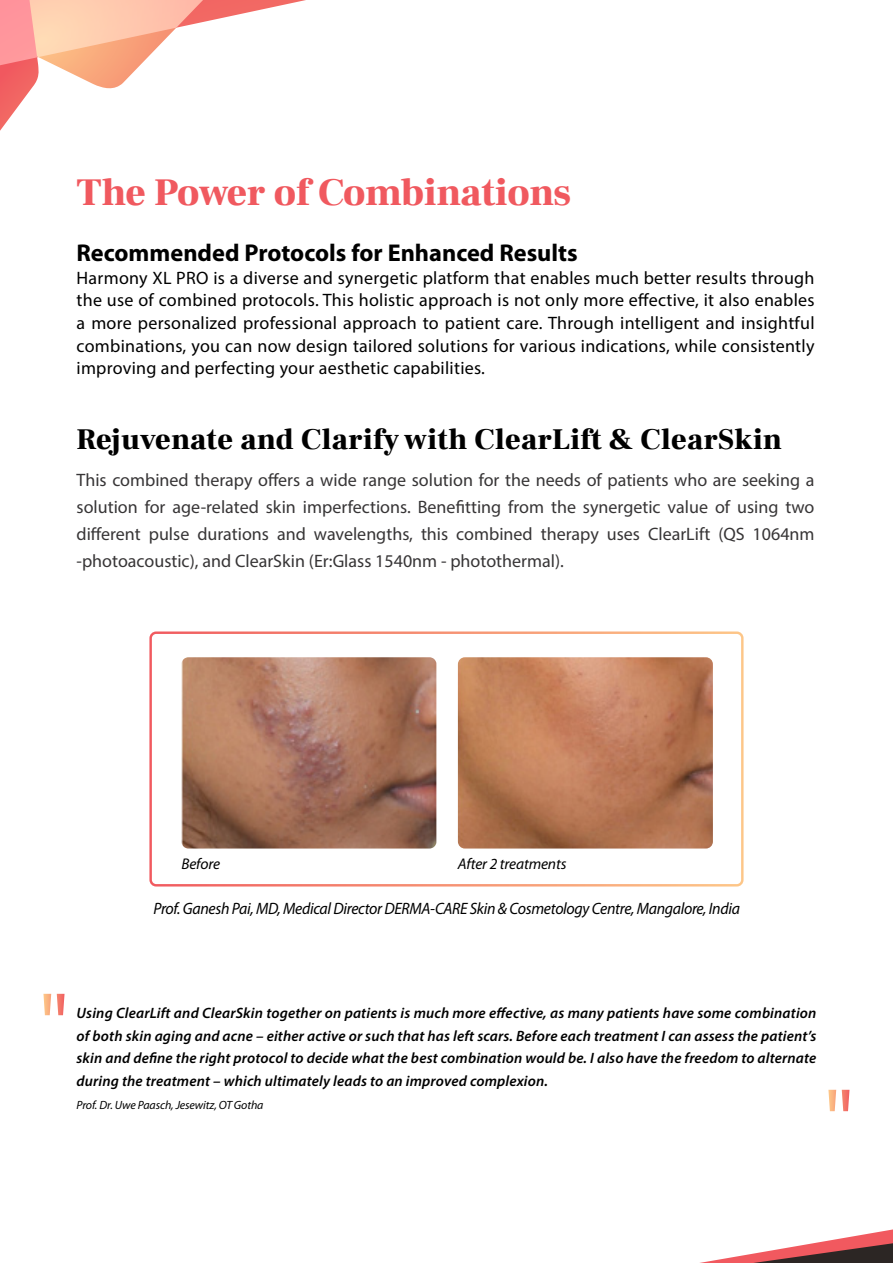
<style>
.page{position:relative;width:893px;height:1263px;background:#fff}
.page>*{position:absolute;margin:0;border:0;box-sizing:border-box;transform-origin:0 0}
.t1{font:900 39px "Frank Ruhl Libre";color:#f0595f}
.t2{font:900 30px "Frank Ruhl Libre";letter-spacing:.015em;color:#000}
.t3{font:700 24.3px "Myriad Pro";color:#000}
.t4{font:18px/22.5px "Myriad Pro";letter-spacing:.015em;color:#000;text-align:justify}
.t5{font:18px/27px "Myriad Pro";color:#373536;text-align:justify}
.t6{font:italic 16.5px "Myriad Pro";letter-spacing:-.02em;color:#000;scale:.96 1}
.t7{font:italic 15.45px "Myriad Pro";letter-spacing:-.01em;color:#000}
.t8{font:italic 600 15px/22.5px "Myriad Pro";letter-spacing:.01em;color:#000;text-align:justify}
.t9{font:italic 12px "Myriad Pro";letter-spacing:-.01em;color:#000}
</style>
<div class="page">
<svg style="left:700px;top:1229px;width:193px;height:34px"></svg>
<div style="left:149px;top:631px;width:594px;height:255px;border:2px solid #fff;border-radius:5px"></div>
<img style="left:181px;top:657px;width:255px;height:191px">
<img style="left:458px;top:657px;width:255px;height:191px">
<svg style="left:43px;top:994px;width:22px;height:21px"></svg>
<svg style="left:828px;top:1090px;width:21px;height:21px"></svg>
<svg style="left:0;top:0;width:306px;height:131px"></svg>
<h1 class="t1" style="left:77px;top:169px;width:496px">The Power of Combinations</h1>
<h3 class="t3" style="left:77px;top:237px;width:503px">Recommended Protocols for Enhanced Results</h3>
<p class="t4" style="left:77px;top:266px;width:740px">Harmony XL PRO is a diverse and synergetic platform that enables much better results through the use of combined protocols. This holistic approach is not only more effective, it also enables a more personalized professional approach to patient care. Through intelligent and insightful combinations, you can now design tailored solutions for various indications, while consistently improving and perfecting your aesthetic capabilities.</p>
<h2 class="t2" style="left:77px;top:421px;width:707px">Rejuvenate and Clarify with ClearLift &amp; ClearSkin</h2>
<p class="t5" style="left:77px;top:466px;width:739px">This combined therapy offers a wide range solution for the needs of patients who are seeking a solution for age-related skin imperfections. Benefitting from the synergetic value of using two different pulse durations and wavelengths, this combined therapy uses ClearLift (QS 1064nm -photoacoustic), and ClearSkin (Er:Glass 1540nm - photothermal).</p>
<p class="t7" style="left:181px;top:855px;width:40px">Before</p>
<p class="t7" style="left:458px;top:855px;width:110px">After 2 treatments</p>
<p class="t6" style="left:153px;top:899px;width:612px">Prof. Ganesh Pai, MD, Medical Director DERMA-CARE Skin &amp; Cosmetology Centre, Mangalore, India</p>
<p class="t8" style="left:77px;top:1001px;width:741px">Using ClearLift and ClearSkin together on patients is much more effective, as many patients have some combination of both skin aging and acne – either active or such that has left scars. Before each treatment I can assess the patient’s skin and define the right protocol to decide what the best combination would be. I also have the freedom to alternate during the treatment – which ultimately leads to an improved complexion.</p>
<p class="t9" style="left:77px;top:1099px;width:188px">Prof. Dr. Uwe Paasch, Jesewitz, OT Gotha</p>
</div>
